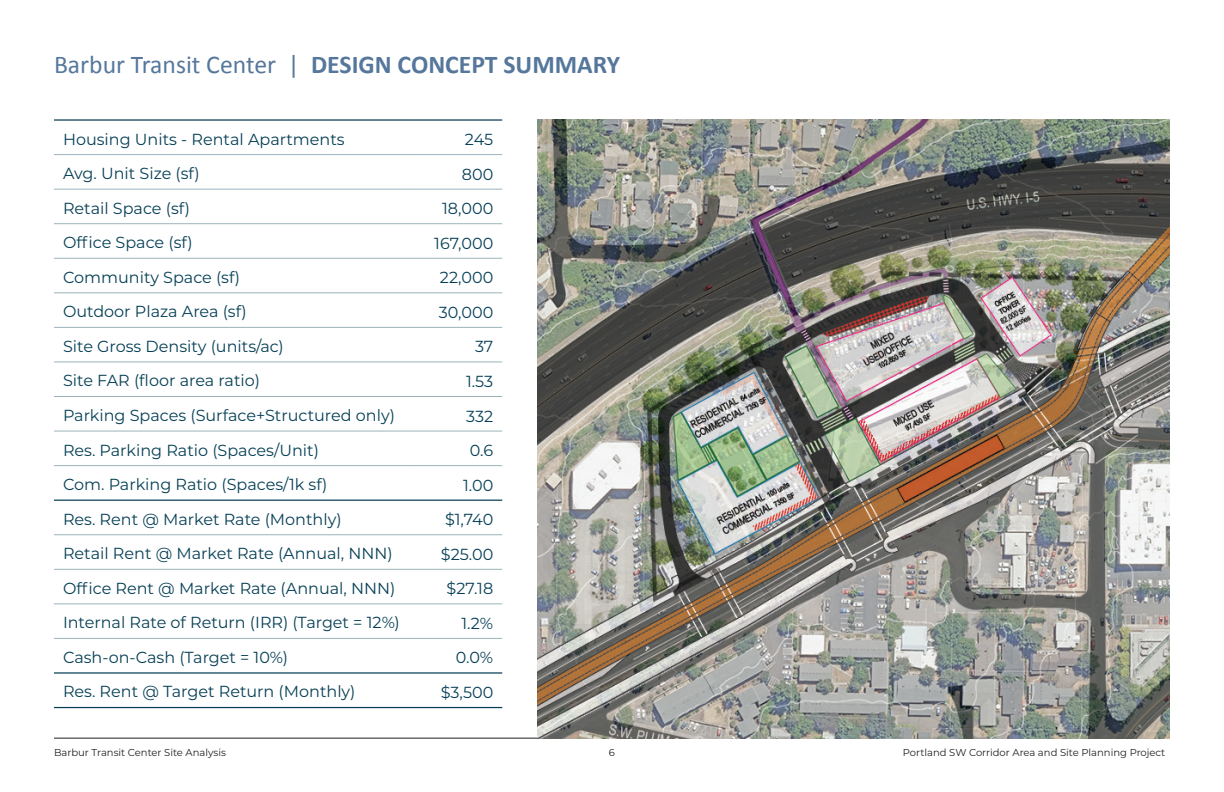
<style>
.page{position:relative;width:1224px;height:792px;background:#fff}
.page>*{position:absolute;margin:0;border:0;box-sizing:border-box;transform-origin:0 0}
.t1{font:25.7px "Calibri";color:#56779c}
.t2{font:16px "Montserrat";color:#074056}
.t3{font:10px "Montserrat";color:#231f20}
.s1{font-weight:700}
</style>
<div class="page">
<hr style="left:54px;top:738px;width:1116px;height:1px;background:#231f20">
<img style="left:537px;top:119px;width:633px;height:619px">
<hr style="left:54px;top:154px;width:355px;height:1px;background:#9cb3bb">
<hr style="left:409px;top:154px;width:93px;height:1px;background:#9cb3bb">
<hr style="left:54px;top:189px;width:355px;height:1px;background:#9cb3bb">
<hr style="left:409px;top:189px;width:93px;height:1px;background:#9cb3bb">
<hr style="left:54px;top:223px;width:355px;height:1px;background:#9cb3bb">
<hr style="left:54px;top:258px;width:355px;height:1px;background:#9cb3bb">
<hr style="left:409px;top:258px;width:93px;height:1px;background:#9cb3bb">
<hr style="left:54px;top:293px;width:355px;height:1px;background:#9cb3bb">
<hr style="left:409px;top:293px;width:93px;height:1px;background:#9cb3bb">
<hr style="left:54px;top:327px;width:355px;height:1px;background:#9cb3bb">
<hr style="left:409px;top:327px;width:93px;height:1px;background:#9cb3bb">
<hr style="left:54px;top:362px;width:355px;height:1px;background:#9cb3bb">
<hr style="left:409px;top:362px;width:93px;height:1px;background:#9cb3bb">
<hr style="left:54px;top:396px;width:355px;height:1px;background:#9cb3bb">
<hr style="left:409px;top:396px;width:93px;height:1px;background:#9cb3bb">
<hr style="left:54px;top:431px;width:355px;height:1px;background:#9cb3bb">
<hr style="left:409px;top:431px;width:93px;height:1px;background:#9cb3bb">
<hr style="left:54px;top:465px;width:355px;height:1px;background:#9cb3bb">
<hr style="left:409px;top:465px;width:93px;height:1px;background:#9cb3bb">
<hr style="left:54px;top:569px;width:355px;height:1px;background:#9cb3bb">
<hr style="left:409px;top:569px;width:93px;height:1px;background:#9cb3bb">
<hr style="left:54px;top:604px;width:355px;height:1px;background:#9cb3bb">
<hr style="left:409px;top:604px;width:93px;height:1px;background:#9cb3bb">
<hr style="left:54px;top:638px;width:355px;height:1px;background:#9cb3bb">
<hr style="left:409px;top:638px;width:93px;height:1px;background:#9cb3bb">
<hr style="left:409px;top:223px;width:93px;height:1px;background:#9cb3bb">
<hr style="left:54px;top:119px;width:355px;height:2px;background:#074056">
<hr style="left:409px;top:119px;width:93px;height:2px;background:#074056">
<hr style="left:54px;top:500px;width:355px;height:1px;background:#074056">
<hr style="left:409px;top:500px;width:93px;height:1px;background:#074056">
<hr style="left:54px;top:534px;width:355px;height:1px;background:#9cb3bb">
<hr style="left:409px;top:534px;width:93px;height:1px;background:#9cb3bb">
<hr style="left:54px;top:672px;width:355px;height:2px;background:#074056">
<hr style="left:409px;top:672px;width:93px;height:2px;background:#074056">
<hr style="left:54px;top:707px;width:355px;height:1px;background:#074056">
<hr style="left:409px;top:707px;width:93px;height:1px;background:#074056">
<p class="t1" style="left:54px;top:49px;width:568px">Barbur Transit Center | <span class="s1">DESIGN CONCEPT SUMMARY</span></p>
<p class="t2" style="left:63px;top:128px;width:283px">Housing Units - Rental Apartments</p>
<p class="t2" style="left:465px;top:128px;width:30px">245</p>
<p class="t2" style="left:63px;top:162px;width:138px">Avg. Unit Size (sf)</p>
<p class="t2" style="left:462px;top:163px;width:33px">800</p>
<p class="t2" style="left:63px;top:197px;width:129px">Retail Space (sf)</p>
<p class="t2" style="left:442px;top:197px;width:53px">18,000</p>
<p class="t2" style="left:63px;top:232px;width:131px">Office Space (sf)</p>
<p class="t2" style="left:434px;top:232px;width:60px">167,000</p>
<p class="t2" style="left:63px;top:266px;width:179px">Community Space (sf)</p>
<p class="t2" style="left:440px;top:267px;width:55px">22,000</p>
<p class="t2" style="left:63px;top:301px;width:185px">Outdoor Plaza Area (sf)</p>
<p class="t2" style="left:439px;top:301px;width:56px">30,000</p>
<p class="t2" style="left:63px;top:335px;width:222px">Site Gross Density (units/ac)</p>
<p class="t2" style="left:475px;top:336px;width:20px">37</p>
<p class="t2" style="left:63px;top:370px;width:199px">Site FAR (floor area ratio)</p>
<p class="t2" style="left:466px;top:370px;width:29px">1.53</p>
<p class="t2" style="left:63px;top:404px;width:333px">Parking Spaces (Surface+Structured only)</p>
<p class="t2" style="left:466px;top:405px;width:28px">332</p>
<p class="t2" style="left:63px;top:439px;width:258px">Res. Parking Ratio (Spaces/Unit)</p>
<p class="t2" style="left:470px;top:439px;width:25px">0.6</p>
<p class="t2" style="left:63px;top:473px;width:266px">Com. Parking Ratio (Spaces/1k sf)</p>
<p class="t2" style="left:463px;top:474px;width:32px">1.00</p>
<p class="t2" style="left:63px;top:508px;width:280px">Res. Rent @ Market Rate (Monthly)</p>
<p class="t2" style="left:445px;top:509px;width:50px">$1,740</p>
<p class="t2" style="left:63px;top:543px;width:331px">Retail Rent @ Market Rate (Annual, NNN)</p>
<p class="t2" style="left:441px;top:543px;width:54px">$25.00</p>
<p class="t2" style="left:63px;top:577px;width:334px">Office Rent @ Market Rate (Annual, NNN)</p>
<p class="t2" style="left:447px;top:578px;width:48px">$27.18</p>
<p class="t2" style="left:63px;top:612px;width:338px">Internal Rate of Return (IRR) (Target = 12%)</p>
<p class="t2" style="left:461px;top:612px;width:33px">1.2%</p>
<p class="t2" style="left:63px;top:646px;width:227px">Cash-on-Cash (Target = 10%)</p>
<p class="t2" style="left:456px;top:647px;width:39px">0.0%</p>
<p class="t2" style="left:63px;top:681px;width:294px">Res. Rent @ Target Return (Monthly)</p>
<p class="t2" style="left:441px;top:681px;width:54px">$3,500</p>
<p class="t3" style="left:54px;top:746px;width:173px">Barbur Transit Center Site Analysis</p>
<p class="t3" style="left:609px;top:746px;width:8px">6</p>
<p class="t3" style="left:903px;top:746px;width:264px">Portland SW Corridor Area and Site Planning Project</p>
</div>
